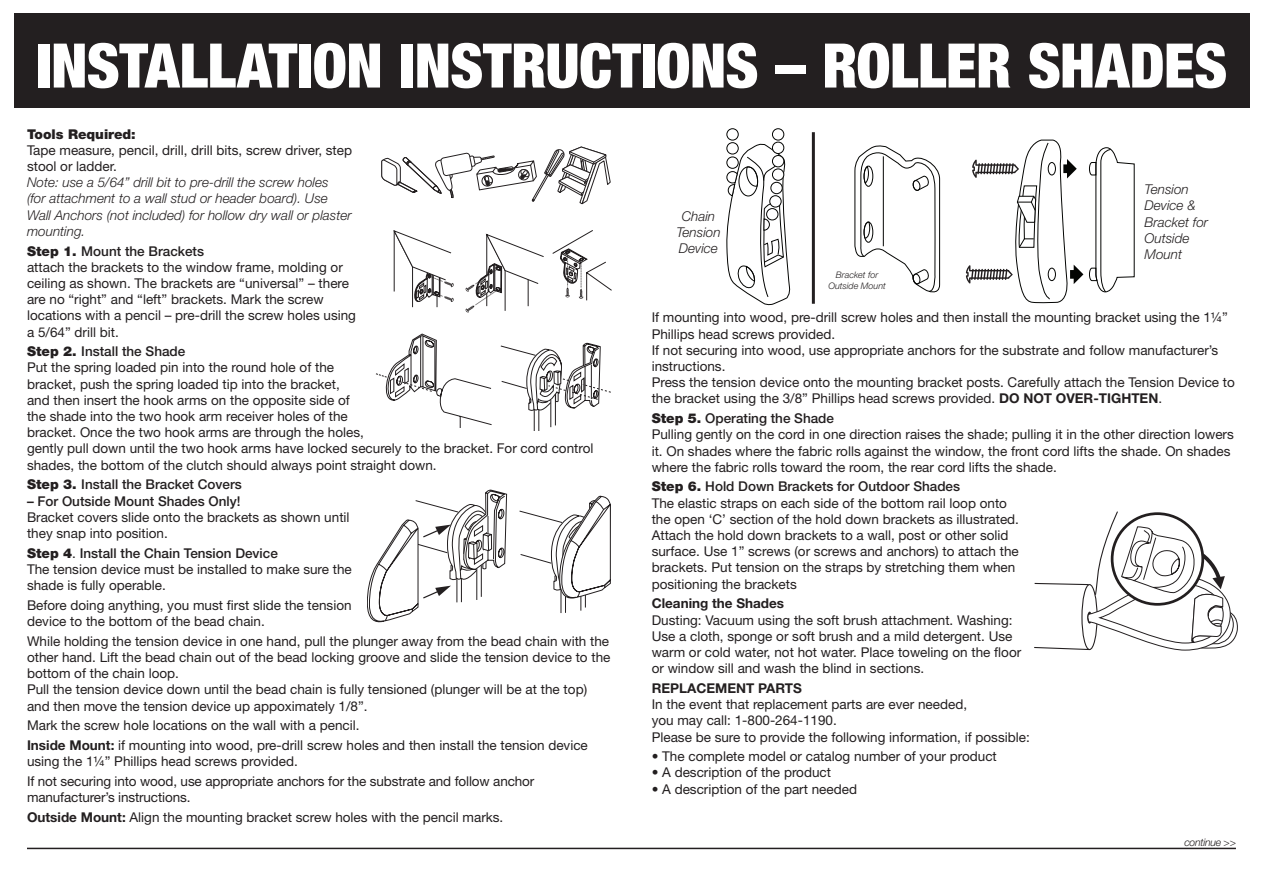
<style>
.page{position:relative;width:1263px;height:893px;background:#fff}
.page>*{position:absolute;margin:0;border:0;box-sizing:border-box;transform-origin:0 0}
.t1{font:900 condensed 61.5px "Helvetica Neue";letter-spacing:-.01em;color:#fff}
.t2{font:13.5px/16.2px "Helvetica Neue";color:#231f20}
.t3{font:italic 300 13.5px/16.2px "Helvetica Neue";color:#231f20}
.t4{font:500 13.5px "Helvetica Neue";color:#231f20}
.t5{font:700 13.5px "Helvetica Neue";color:#231f20}
.t6{font:900 13.5px "Helvetica Neue";color:#231f20}
.t7{font:italic 300 10.5px "Helvetica Neue";letter-spacing:-.025em;color:#231f20}
.t8{font:italic 300 9px/10.8px "Helvetica Neue";color:#231f20;text-align:center}
.s1{font-weight:900}
.s2{font-weight:500}
.s3{font-weight:700}
</style>
<div class="page">
<div style="left:14px;top:14px;width:1235px;height:94px;background:#231f20"></div>
<hr style="left:27px;top:848px;width:1209px;height:1px;background:#231f20">
<svg style="left:381px;top:147px;width:229px;height:57px"></svg>
<svg style="left:394px;top:230px;width:60px;height:78px"></svg>
<svg style="left:465px;top:234px;width:79px;height:78px"></svg>
<svg style="left:552px;top:230px;width:60px;height:71px"></svg>
<svg style="left:376px;top:334px;width:116px;height:94px"></svg>
<svg style="left:500px;top:342px;width:111px;height:88px"></svg>
<hr style="left:591px;top:365px;width:1px;height:34px;background:#231f20">
<svg style="left:367px;top:490px;width:244px;height:132px"></svg>
<div style="left:726px;top:128px;width:13px;height:13px;border:1px solid #040503;border-radius:50%"></div>
<div style="left:772px;top:128px;width:12px;height:13px;border:1px solid #040503;border-radius:50%"></div>
<svg style="left:726px;top:142px;width:64px;height:163px"></svg>
<svg style="left:854px;top:145px;width:86px;height:148px"></svg>
<svg style="left:966px;top:139px;width:169px;height:165px"></svg>
<hr style="left:812px;top:132px;width:3px;height:172px;background:#231f20">
<svg style="left:1034px;top:511px;width:204px;height:139px"></svg>
<h1 class="t1" style="left:36px;top:28px;width:1193px">INSTALLATION INSTRUCTIONS – ROLLER SHADES</h1>
<p class="t6" style="left:27px;top:126px;width:110px">Tools Required:</p>
<p class="t2" style="left:27px;top:142px;width:327px">Tape measure, pencil, drill, drill bits, screw driver, step stool or ladder.</p>
<p class="t3" style="left:27px;top:174px;width:326px">Note: use a 5/64” drill bit to pre-drill the screw holes<br>(for attachment to a wall stud or header board). Use Wall Anchors (not included) for hollow dry wall or plaster mounting.</p>
<p class="t2" style="left:27px;top:242px;width:331px"><span class="s1">Step 1.</span> <span class="s2">Mount the Brackets<br></span>attach the brackets to the window frame, molding or ceiling as shown. The brackets are “universal” – there are no “right” and “left” brackets. Mark the screw locations with a pencil – pre-drill the screw holes using a 5/64” drill bit.</p>
<p class="t2" style="left:27px;top:343px;width:568px"><span class="s1">Step 2.</span> <span class="s2">Install the Shade<br></span>Put the spring loaded pin into the round hole of the<br>bracket, push the spring loaded tip into the bracket,<br>and then insert the hook arms on the opposite side of<br>the shade into the two hook arm receiver holes of the<br>bracket. Once the two hook arms are through the holes,<br>gently pull down until the two hook arms have locked securely to the bracket. For cord control shades, the bottom of the clutch should always point straight down.</p>
<p class="t4" style="left:27px;top:476px;width:216px"><span class="s1">Step 3.</span> Install the Bracket Covers</p>
<p class="t4" style="left:27px;top:493px;width:215px">– For Outside Mount Shades Only!</p>
<p class="t2" style="left:27px;top:509px;width:324px">Bracket covers slide onto the brackets as shown until they snap into position.</p>
<p class="t2" style="left:27px;top:545px;width:326px"><span class="s1">Step 4</span>. <span class="s2">Install the Chain Tension Device<br></span>The tension device must be installed to make sure the shade is fully operable.</p>
<p class="t2" style="left:27px;top:597px;width:326px">Before doing anything, you must first slide the tension device to the bottom of the bead chain.</p>
<p class="t2" style="left:27px;top:633px;width:585px">While holding the tension device in one hand, pull the plunger away from the bead chain with the other hand. Lift the bead chain out of the bead locking groove and slide the tension device to the bottom of the chain loop.<br>Pull the tension device down until the bead chain is fully tensioned (plunger will be at the top) and then move the tension device up appoximately 1/8”.</p>
<p class="t2" style="left:27px;top:715px;width:562px;line-height:19.6px">Mark the screw hole locations on the wall with a pencil.<br><span class="s3">Inside Mount:</span> if mounting into wood, pre-drill screw holes and then install the tension device</p>
<p class="t2" style="left:27px;top:751px;width:509px;line-height:19.6px">using the 1¼” Phillips head screws provided.<br>If not securing into wood, use appropriate anchors for the substrate and follow anchor</p>
<p class="t2" style="left:27px;top:787px;width:478px;line-height:19.6px">manufacturer’s instructions.<br><span class="s3">Outside Mount:</span> Align the mounting bracket screw holes with the pencil marks.</p>
<p class="t3" style="left:676px;top:207px;width:46px;text-align:center">Chain<br>Tension<br>Device</p>
<p class="t8" style="left:828px;top:270px;width:59px">Bracket for<br>Outside Mount</p>
<p class="t3" style="left:1144px;top:181px;width:65px">Tension<br>Device &amp;<br>Bracket for<br>Outside<br>Mount</p>
<p class="t2" style="left:652px;top:309px;width:585px">If mounting into wood, pre-drill screw holes and then install the mounting bracket using the 1¼” Phillips head screws provided.<br>If not securing into wood, use appropriate anchors for the substrate and follow manufacturer’s instructions.<br>Press the tension device onto the mounting bracket posts. Carefully attach the Tension Device to the bracket using the 3/8” Phillips head screws provided. <span class="s3">DO NOT OVER-TIGHTEN</span>.</p>
<p class="t2" style="left:652px;top:410px;width:584px"><span class="s1">Step 5.</span> <span class="s2">Operating the Shade<br></span>Pulling gently on the cord in one direction raises the shade; pulling it in the other direction lowers it. On shades where the fabric rolls against the window, the front cord lifts the shade. On shades where the fabric rolls toward the room, the rear cord lifts the shade.</p>
<p class="t2" style="left:652px;top:478px;width:369px"><span class="s1">Step 6.</span> <span class="s2">Hold Down Brackets for Outdoor Shades<br></span>The elastic straps on each side of the bottom rail loop onto the open ‘C’ section of the hold down brackets as illustrated.<br>Attach the hold down brackets to a wall, post or other solid surface. Use 1” screws (or screws and anchors) to attach the brackets. Put tension on the straps by stretching them when positioning the brackets</p>
<p class="t5" style="left:652px;top:595px;width:134px">Cleaning the Shades</p>
<p class="t2" style="left:652px;top:611px;width:371px">Dusting: Vacuum using the soft brush attachment. Washing:<br>Use a cloth, sponge or soft brush and a mild detergent. Use warm or cold water, not hot water. Place toweling on the floor or window sill and wash the blind in sections.</p>
<p class="t5" style="left:652px;top:680px;width:152px">REPLACEMENT PARTS</p>
<p class="t2" style="left:652px;top:696px;width:380px">In the event that replacement parts are ever needed,<br>you may call: 1-800-264-1190.<br>Please be sure to provide the following information, if possible:</p>
<p class="t2" style="left:652px;top:748px;width:347px">• The complete model or catalog number of your product</p>
<p class="t2" style="left:652px;top:764px;width:181px">• A description of the product</p>
<p class="t2" style="left:652px;top:780px;width:207px">• A description of the part needed</p>
<p class="t7" style="left:1184px;top:836px;width:53px">continue &gt;&gt;</p>
</div>
